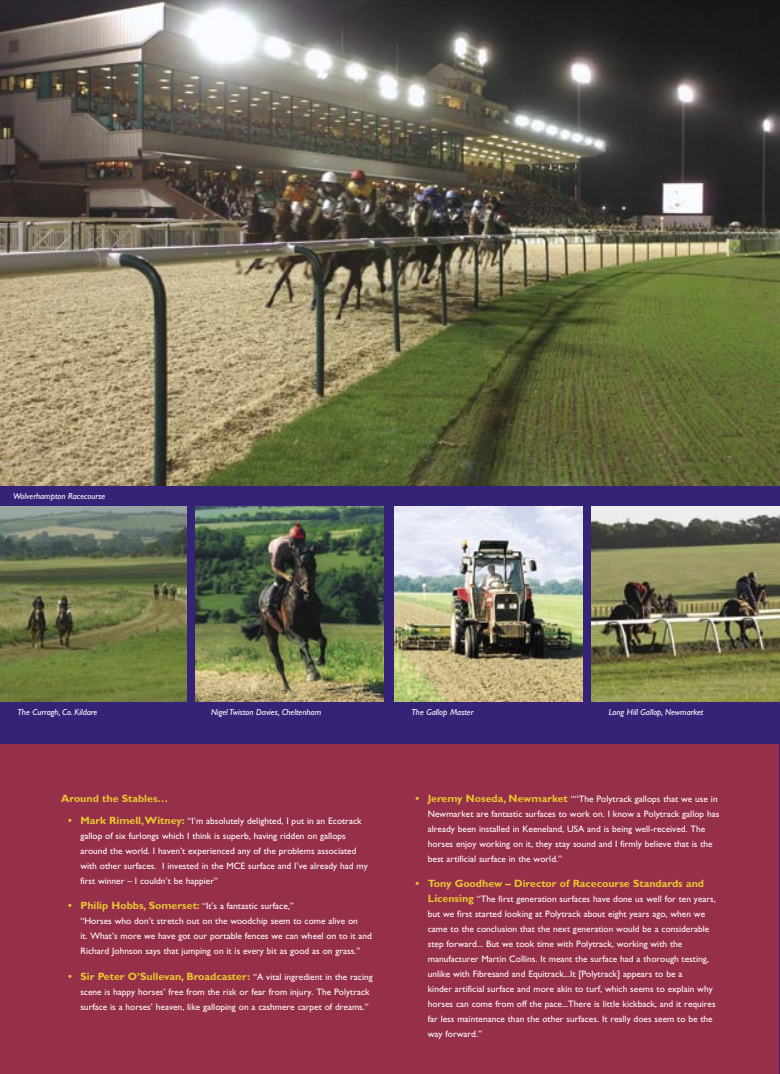
<style>
.page{position:relative;width:780px;height:1074px;background:#fff}
.page>*{position:absolute;margin:0;border:0;box-sizing:border-box;transform-origin:0 0}
.t1{font:700 10.62px "Gill Sans";color:#e7c631}
.t2{font:9.38px/15px "Gill Sans";color:#fff}
.t3{font:italic 8.75px "Gill Sans";color:#fff}
.s1{font-weight:700;font-size:10.62px;color:#e7c631}
.s2{font-weight:400;font-size:9.38px;color:#fff}
</style>
<div class="page">
<hr style="left:779px;top:0;width:1px;height:1074px;background:#352378">
<div style="left:0;top:744px;width:779px;height:330px;background:#962f49"></div>
<div style="left:0;top:478px;width:780px;height:266px;background:#352378"></div>
<img style="left:0;top:0;width:779px;height:485px">
<img style="left:0;top:507px;width:187px;height:195px">
<img style="left:196px;top:507px;width:187px;height:195px">
<img style="left:394px;top:507px;width:188px;height:195px">
<img style="left:591px;top:507px;width:188px;height:195px">
<p class="t3" style="left:13px;top:491px;width:94px">Wolverhampton Racecourse</p>
<p class="t3" style="left:17px;top:707px;width:81px">The Curragh, Co. Kildare</p>
<p class="t3" style="left:211px;top:707px;width:111px">Nigel Twiston Davies, Cheltenham</p>
<p class="t3" style="left:411px;top:707px;width:63px">The Gallop Master</p>
<p class="t3" style="left:608px;top:707px;width:96px">Long Hill Gallop, Newmarket</p>
<p class="t1" style="left:61px;top:791px;width:108px">Around the Stables…</p>
<p class="t2" style="left:80px;top:813px;width:289px;text-indent:-12px"><span class="s1">• Mark Rimell, Witney:</span> “I’m absolutely delighted, I put in an Ecotrack gallop of six furlongs which I think is superb, having ridden on gallops around the world. I haven’t experienced any of the problems associated with other surfaces. I invested in the MCE surface and I’ve already had my first winner – I couldn’t be happier”</p>
<p class="t2" style="left:80px;top:898px;width:293px;text-indent:-12px"><span class="s1">• Philip Hobbs, Somerset:</span> “It’s a fantastic surface,”<br>“Horses who don’t stretch out on the woodchip seem to come alive on<br>it. What’s more we have got our portable fences we can wheel on to it and Richard Johnson says that jumping on it is every bit as good as on grass.”</p>
<p class="t1" style="left:68px;top:970px;width:306px">• Sir Peter O’Sullevan, Broadcaster: <span class="s2">“A vital ingredient in the racing</span></p>
<p class="t2" style="left:80px;top:984px;width:291px">scene is happy horses’ free from the risk or fear from injury. The Polytrack surface is a horses’ heaven, like galloping on a cashmere carpet of dreams.”</p>
<p class="t2" style="left:428px;top:791px;width:293px;text-indent:-12px"><span class="s1">• Jeremy Noseda, Newmarket</span> ““The Polytrack gallops that we use in Newmarket are fantastic surfaces to work on. I know a Polytrack gallop has already been installed in Keeneland, USA and is being well-received. The horses enjoy working on it, they stay sound and I firmly believe that is the best artificial surface in the world.”</p>
<p class="t1" style="left:415px;top:877px;width:290px">• Tony Goodhew – Director of Racecourse Standards and</p>
<p class="t2" style="left:428px;top:891px;width:289px"><span class="s1">Licensing</span> “The first generation surfaces have done us well for ten years, but we first started looking at Polytrack about eight years ago, when we came to the conclusion that the next generation would be a considerable step forward... But we took time with Polytrack, working with the manufacturer Martin Collins. It meant the surface had a thorough testing, unlike with Fibresand and Equitrack...It [Polytrack] appears to be a<br>kinder artificial surface and more akin to turf, which seems to explain why horses can come from off the pace...There is little kickback, and it requires far less maintenance than the other surfaces. It really does seem to be the way forward.”</p>
</div>
